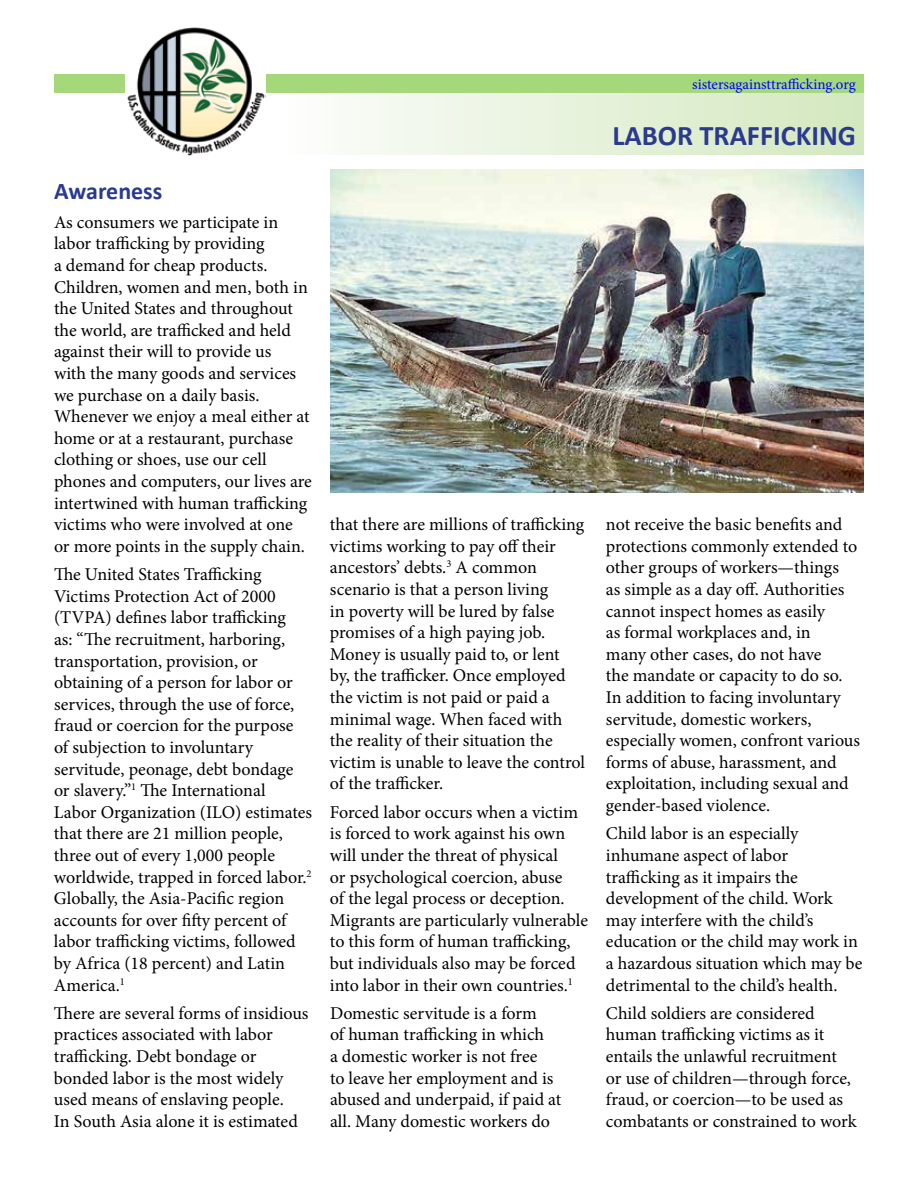
<style>
.page{position:relative;width:918px;height:1188px;background:#fff}
.page>*{position:absolute;margin:0;border:0;box-sizing:border-box;transform-origin:0 0}
.t1{font:700 28.5px "Calibri";color:#2a3a8e}
.t2{font:700 24px "Calibri";color:#2a3a8e}
.t3{font:18px/21.6px "Minion Pro";color:#000}
.t4{font:15px "Minion Pro";letter-spacing:-.005em;color:#00f}
</style>
<div class="page">
<div style="left:54px;top:74px;width:810px;height:19px;background:#a5d87b"></div>
<div style="left:281px;top:94px;width:582px;height:60px;background:linear-gradient(to right,#fdfefc,#d3e8bf)"></div>
<div style="left:280px;top:93px;width:584px;height:62px;border:2px solid #fff"></div>
<img style="left:125px;top:27px;width:140px;height:129px">
<img style="left:330px;top:169px;width:534px;height:324px">
<h2 class="t2" style="left:54px;top:176px;width:110px">Awareness</h2>
<p class="t3" style="left:54px;top:211px;width:259px">As consumers we participate in labor trafficking by providing<br>a demand for cheap products.<br>Children, women and men, both in the United States and throughout the world, are trafficked and held against their will to provide us<br>with the many goods and services we purchase on a daily basis.<br>Whenever we enjoy a meal either at home or at a restaurant, purchase clothing or shoes, use our cell phones and computers, our lives are intertwined with human trafficking victims who were involved at one or more points in the supply chain.</p>
<p class="t3" style="left:54px;top:564px;width:259px">The United States Trafficking<br>Victims Protection Act of 2000 (TVPA) defines labor trafficking<br>as: “The recruitment, harboring, transportation, provision, or obtaining of a person for labor or services, through the use of force, fraud or coercion for the purpose of subjection to involuntary servitude, peonage, debt bondage or slavery.”<sup>1</sup> The International<br>Labor Organization (ILO) estimates that there are 21 million people, three out of every 1,000 people worldwide, trapped in forced labor.<sup>2<br></sup>Globally, the Asia-Pacific region accounts for over fifty percent of labor trafficking victims, followed by Africa (18 percent) and Latin<br>America.<sup>1</sup></p>
<p class="t3" style="left:54px;top:1002px;width:256px">There are several forms of insidious practices associated with labor trafficking. Debt bondage or bonded labor is the most widely used means of enslaving people.<br>In South Asia alone it is estimated</p>
<p class="t3" style="left:330px;top:514px;width:257px">that there are millions of trafficking victims working to pay off their ancestors’ debts.<sup>3</sup> A common scenario is that a person living<br>in poverty will be lured by false promises of a high paying job.<br>Money is usually paid to, or lent<br>by, the trafficker. Once employed the victim is not paid or paid a minimal wage. When faced with the reality of their situation the victim is unable to leave the control of the trafficker.</p>
<p class="t3" style="left:330px;top:801px;width:259px">Forced labor occurs when a victim is forced to work against his own will under the threat of physical<br>or psychological coercion, abuse<br>of the legal process or deception.<br>Migrants are particularly vulnerable to this form of human trafficking, but individuals also may be forced into labor in their own countries.<sup>1</sup></p>
<p class="t3" style="left:330px;top:1002px;width:233px">Domestic servitude is a form<br>of human trafficking in which<br>a domestic worker is not free<br>to leave her employment and is abused and underpaid, if paid at all. Many domestic workers do</p>
<p class="t4" style="left:692px;top:74px;width:165px">sistersagainsttrafficking.org</p>
<h1 class="t1" style="left:612px;top:117px;width:245px">LABOR TRAFFICKING</h1>
<p class="t3" style="left:606px;top:514px;width:256px">not receive the basic benefits and protections commonly extended to other groups of workers—things<br>as simple as a day off. Authorities cannot inspect homes as easily<br>as formal workplaces and, in<br>many other cases, do not have<br>the mandate or capacity to do so.<br>In addition to facing involuntary servitude, domestic workers, especially women, confront various forms of abuse, harassment, and exploitation, including sexual and gender-based violence.</p>
<p class="t3" style="left:606px;top:823px;width:258px">Child labor is an especially inhumane aspect of labor trafficking as it impairs the development of the child. Work may interfere with the child’s education or the child may work in a hazardous situation which may be detrimental to the child’s health.</p>
<p class="t3" style="left:606px;top:1002px;width:252px">Child soldiers are considered human trafficking victims as it entails the unlawful recruitment or use of children—through force, fraud, or coercion—to be used as combatants or constrained to work</p>
</div>
